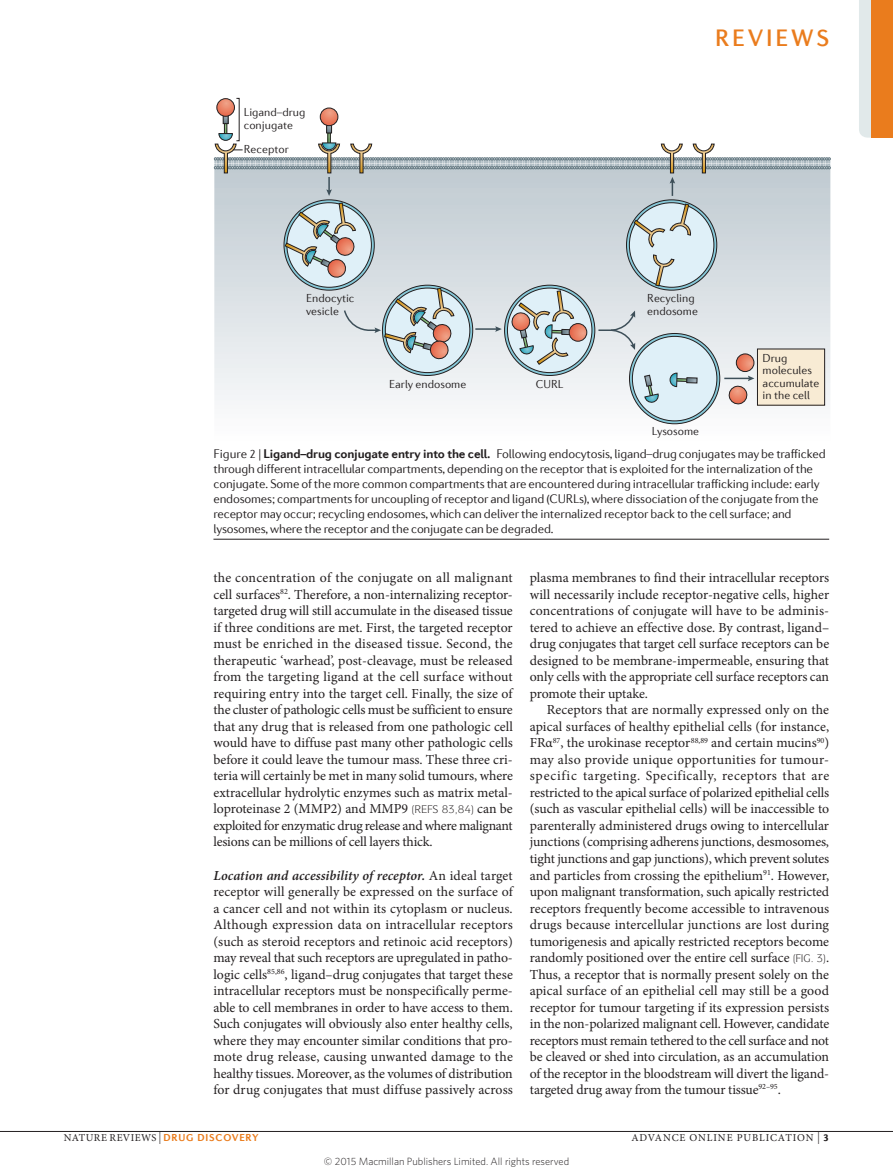
<style>
.page{position:relative;width:893px;height:1174px;background:#fff}
.page>*{position:absolute;margin:0;border:0;box-sizing:border-box;transform-origin:0 0}
.t1{font:500 24px "Diverda Sans Com";letter-spacing:.115em;color:#ea7c1d}
.bodyindent{font:13.8px/16.5px "Minion Pro";letter-spacing:-.01em;color:#231f20;text-align:justify}
.bodyfirst_inline_cro{font:13.8px/16.5px "Minion Pro";color:#231f20;text-align:justify}
.figurecaption{font:300 12.75px/15px "Diverda Sans Com";letter-spacing:-.015em;color:#231f20}
.t2{font:300 11.7px/12.5px "Diverda Sans Com";color:#231f20}
.t3{font:700 11.7px "Diverda Sans Com";color:#231f20}
.t4{font:300 10.5px "Whitney";color:#231f20}
.t5{font:10.5px "Minion Pro";letter-spacing:.04em;color:#231f20}
.t6{font:10.5px "Minion Pro";letter-spacing:.075em;color:#231f20}
.s1{font-weight:700}
.s2{font-weight:300}
.s3{color:#ea7c1d}
.s4{font-weight:600;font-style:italic}
.s5{font-size:12px}
.s6{font-family:"Diverda Sans Com";font-weight:700;font-size:10.2px;color:#ea7c1d}
.s7{font-family:"Diverda Sans Com";font-weight:900}
</style>
<div class="page">
<svg style="left:214px;top:196px;width:616px;height:229px"></svg>
<div style="left:757px;top:349px;width:68px;height:56px;background:#f8ebd4"></div>
<div style="left:757px;top:349px;width:68px;height:56px;border:1px solid #231f20"></div>
<svg style="left:629px;top:333px;width:91px;height:91px"></svg>
<div style="left:632px;top:336px;width:85px;height:85px;background:#dff0f8;border-radius:50%"></div>
<svg style="left:670px;top:373px;width:27px;height:15px"></svg>
<div style="left:686px;top:377px;width:11px;height:6px;border:1px solid #231f20"></div>
<div style="left:736px;top:353px;width:18px;height:19px;border:1px solid #231f20;border-radius:50%"></div>
<svg style="left:644px;top:375px;width:15px;height:28px"></svg>
<svg style="left:626px;top:200px;width:91px;height:90px"></svg>
<div style="left:629px;top:203px;width:85px;height:84px;background:#dff0f8;border-radius:50%"></div>
<svg style="left:634px;top:204px;width:57px;height:43px"></svg>
<svg style="left:653px;top:254px;width:21px;height:32px"></svg>
<svg style="left:320px;top:108px;width:18px;height:18px"></svg>
<div style="left:320px;top:108px;width:18px;height:18px;border:1px solid #231f20;border-radius:50%"></div>
<svg style="left:217px;top:99px;width:17px;height:17px"></svg>
<div style="left:217px;top:98px;width:18px;height:18px;border:1px solid #231f20;border-radius:50%"></div>
<svg style="left:284px;top:200px;width:90px;height:90px"></svg>
<div style="left:287px;top:203px;width:84px;height:84px;background:#dff0f8;border-radius:50%"></div>
<svg style="left:285px;top:203px;width:71px;height:75px"></svg>
<svg style="left:382px;top:285px;width:91px;height:90px"></svg>
<div style="left:385px;top:288px;width:85px;height:84px;background:#dff0f8;border-radius:50%"></div>
<hr style="left:475px;top:328px;width:22px;height:2px;background:#3d4f59">
<svg style="left:495px;top:326px;width:7px;height:6px"></svg>
<svg style="left:505px;top:285px;width:90px;height:90px"></svg>
<svg style="left:507px;top:288px;width:85px;height:84px"></svg>
<svg style="left:724px;top:354px;width:30px;height:51px"></svg>
<svg style="left:511px;top:290px;width:76px;height:75px;background:#c0c5c6"></svg>
<img style="left:343px;top:288px;width:111px;height:72px">
<svg style="left:597px;top:310px;width:38px;height:40px;background:#d5dbdf"></svg>
<svg style="left:214px;top:113px;width:616px;height:83px"></svg>
<hr style="left:0;top:1131px;width:893px;height:1px;background:#231f20">
<hr style="left:213px;top:539px;width:616px;height:1px;background:#231f20">
<svg style="left:859px;top:0;width:13px;height:138px;background:#e2e0da"></svg>
<div style="left:872px;top:0;width:21px;height:138px;background:#ea7c1d"></div>
<p class="t2" style="left:244px;top:106px;width:63px">Ligand–drug conjugate</p>
<p class="t2" style="left:244px;top:143px;width:47px">Receptor</p>
<p class="t2" style="left:306px;top:292px;width:50px">Endocytic vesicle</p>
<p class="t2" style="left:389px;top:378px;width:79px">Early endosome</p>
<p class="t2" style="left:536px;top:378px;width:29px">CURL</p>
<h1 class="t1" style="left:715px;top:24px;width:116px">REVIEWS</h1>
<p class="t2" style="left:647px;top:292px;width:52px">Recycling endosome</p>
<p class="t2" style="left:652px;top:425px;width:49px">Lysosome</p>
<p class="t2" style="left:763px;top:352px;width:58px">Drug molecules accumulate in the cell</p>
<p class="figurecaption" style="left:213px;top:446px;width:614px">Figure 2 | <span class="s1">Ligand–drug conjugate entry into the cell.</span> Following endocytosis, ligand–drug conjugates may be trafficked through different intracellular compartments, depending on the receptor that is exploited for the internalization of the conjugate. Some of the more common compartments that are encountered during intracellular trafficking include: early endosomes; compartments for uncoupling of receptor and ligand (CURLs), where dissociation of the conjugate from the receptor may occur; recycling endosomes, which can deliver the internalized receptor back to the cell surface; and lysosomes, where the receptor and the conjugate can be degraded.</p>
<p class="t3" style="left:662px;top:486px;width:169px">Nature Reviews <span class="s2">|</span> <span class="s3">Drug Discovery</span></p>
<p class="bodyindent" style="left:213px;top:570px;width:301px">the concentration of the conjugate on all malignant cell surfaces<sup>82</sup>. Therefore, a non-internalizing receptor&shy;targeted drug will still accumulate in the diseased tissue if three conditions are met. First, the targeted receptor must be enriched in the diseased tissue. Second, the therapeutic ‘warhead’, post-cleavage, must be released from the targeting ligand at the cell surface without requiring entry into the target cell. Finally, the size of the cluster of pathologic cells must be sufficient to ensure that any drug that is released from one pathologic cell would have to diffuse past many other pathologic cells before it could leave the tumour mass. These three cri&shy;teria will certainly be met in many solid tumours, where extracellular hydrolytic enzymes such as matrix metal&shy;loproteinase 2 (MMP2) and MMP9</p>
<p class="bodyindent" style="left:213px;top:801px;width:301px;text-indent:235px">✓ ✔ can be exploited for enzymatic drug release and where malignant lesions can be millions of cell layers thick.</p>
<p class="bodyfirst_inline_cro" style="left:213px;top:867px;width:301px"><span class="s4">Location and accessibility of receptor.</span> An ideal target receptor will generally be expressed on the surface of a cancer cell and not within its cytoplasm or nucleus.<br>Although expression data on intracellular receptors (such as steroid receptors and retinoic acid receptors) may reveal that such receptors are upregulated in patho&shy;logic cells<sup>85,86</sup>, ligand–drug conjugates that target these intracellular receptors must be nonspecifically perme&shy;able to cell membranes in order to have access to them.<br>Such conjugates will obviously also enter healthy cells, where they may encounter similar conditions that pro&shy;mote drug release, causing unwanted damage to the healthy tissues. Moreover, as the volumes of distribution for drug conjugates that must diffuse passively across</p>
<p class="bodyfirst_inline_cro" style="left:530px;top:570px;width:301px">plasma membranes to find their intracellular receptors will necessarily include receptor-negative cells, higher concentrations of conjugate will have to be adminis&shy;tered to achieve an effective dose. By contrast, ligand– drug conjugates that target cell surface receptors can be designed to be membrane-impermeable, ensuring that only cells with the appropriate cell surface receptors can promote their uptake.</p>
<p class="bodyindent" style="left:530px;top:702px;width:301px;text-indent:17px">Receptors that are normally expressed only on the apical surfaces of healthy epithelial cells (for instance, FRα<sup>87</sup>, the urokinase receptor<sup>88,89</sup> and certain mucins<sup>90</sup>) may also provide unique opportunities for tumour&shy;specific targeting. Specifically, receptors that are restricted to the apical surface of polarized epithelial cells (such as vascular epithelial cells) will be inaccessible to parenterally administered drugs owing to intercellular junctions (comprising adherens junctions, desmosomes, tight junctions and gap junctions), which prevent solutes and particles from crossing the epithelium<sup>91</sup>. However, upon malignant transformation, such apically restricted receptors frequently become accessible to intravenous drugs because intercellular junctions are lost during tumorigenesis and apically restricted receptors become randomly positioned over the entire cell surface</p>
<p class="bodyindent" style="left:530px;top:949px;width:301px;text-indent:287px">✓ .<br>Thus, a receptor that is normally present solely on the apical surface of an epithelial cell may still be a good receptor for tumour targeting if its expression persists in the non-polarized malignant cell. However, candidate receptors must remain tethered to the cell surface and not be cleaved or shed into circulation, as an accumulation of the receptor in the bloodstream will divert the ligand&shy;targeted drug away from the tumour tissue<sup>92–95</sup>.</p>
<p class="t5" style="left:64px;top:1130px;width:196px">NATURE REVIEWS <span class="s5">|</span> <span class="s6">DRUG DISCOVERY</span></p>
<p class="t6" style="left:631px;top:1130px;width:199px">ADVANCE ONLINE PUBLICATION <span class="s5">|</span> <span class="s7">3</span></p>
<p class="t4" style="left:324px;top:1154px;width:247px">© 2015 Macmillan Publishers Limited. All rights reserved</p>
</div>
